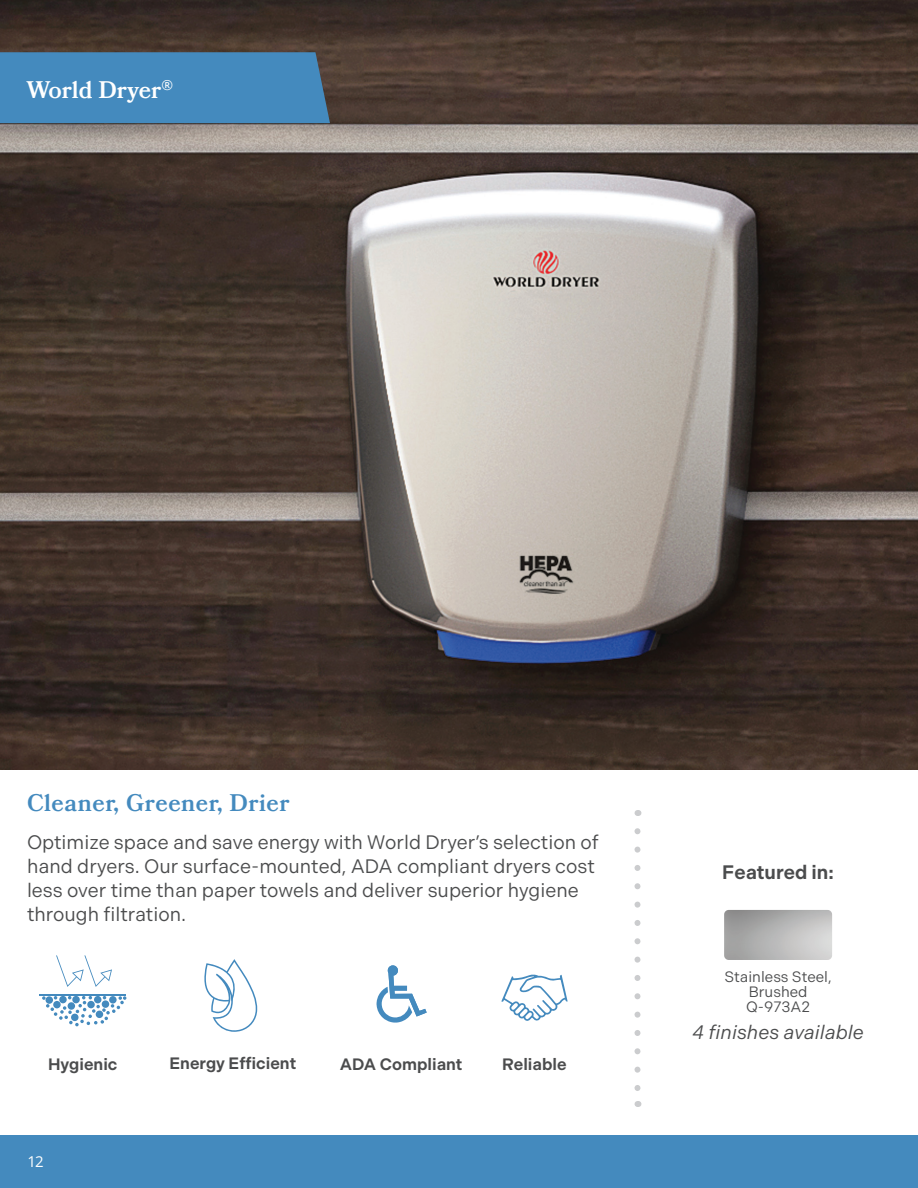
<style>
.page{position:relative;width:918px;height:1188px;background:#fff}
.page>*{position:absolute;margin:0;border:0;box-sizing:border-box;transform-origin:0 0}
.back_page_header{font:600 24px "Bookmania";letter-spacing:.02em;color:#448abe}
.Header_32_32{font:600 24px "Bookmania";color:#fff}
.back_page_body_copy{font:19.5px/24px "Indivisible";color:#4b4c4d}
.back_page_body_copy-2{font:italic 19.5px "Indivisible";color:#4b4c4d}
.back_page_body_copy-3{font:600 19.5px "Indivisible";color:#4b4c4d}
.t1{font:600 16.5px "Indivisible";color:#4b4c4d}
.back_page_body_copy-4{font:15px/15px "Indivisible";color:#4b4c4d;text-align:center}
.t2{font:15px "Open Sans";color:#fff}
.t3{font:600 12px "Open Sans";color:#fff}
</style>
<div class="page">
<img style="left:0;top:0;width:918px;height:770px">
<svg style="left:634px;top:831px;width:6px;height:260px"></svg>
<img style="left:724px;top:910px;width:108px;height:50px">
<div style="left:0;top:52px;width:330px;height:71px;background:#448abe"></div>
<svg style="left:377px;top:965px;width:50px;height:58px"></svg>
<svg style="left:501px;top:974px;width:67px;height:47px"></svg>
<svg style="left:204px;top:959px;width:53px;height:73px"></svg>
<hr style="left:40px;top:994px;width:86px;height:2px;background:#448abe">
<svg style="left:42px;top:996px;width:84px;height:30px"></svg>
<svg style="left:56px;top:955px;width:56px;height:32px"></svg>
<div style="left:0;top:1136px;width:918px;height:52px;background:#448abe"></div>
<p class="Header_32_32" style="left:27px;top:75px;width:148px">World Dryer<sup>®</sup></p>
<p class="back_page_header" style="left:27px;top:789px;width:264px">Cleaner, Greener, Drier</p>
<p class="back_page_body_copy" style="left:27px;top:830px;width:573px">Optimize space and save energy with World Dryer’s selection of hand dryers. Our surface-mounted, ADA compliant dryers cost less over time than paper towels and deliver superior hygiene through filtration.</p>
<p class="t1" style="left:48px;top:1055px;width:71px">Hygienic</p>
<p class="t1" style="left:169px;top:1053px;width:128px">Energy Efficient</p>
<p class="t1" style="left:340px;top:1055px;width:124px">ADA Compliant</p>
<p class="t1" style="left:502px;top:1055px;width:66px">Reliable</p>
<p class="t3" style="left:27px;top:1148px;width:15px">12</p>
<p class="t2" style="left:28px;top:1152px;width:18px">12</p>
<p class="back_page_body_copy-3" style="left:722px;top:861px;width:113px">Featured in:</p>
<p class="back_page_body_copy-4" style="left:724px;top:969px;width:109px">Stainless Steel,<br>Brushed</p>
<p class="back_page_body_copy-4" style="left:746px;top:999px;width:65px">Q-973A2</p>
<p class="back_page_body_copy-2" style="left:692px;top:1022px;width:173px">4 finishes available</p>
</div>
